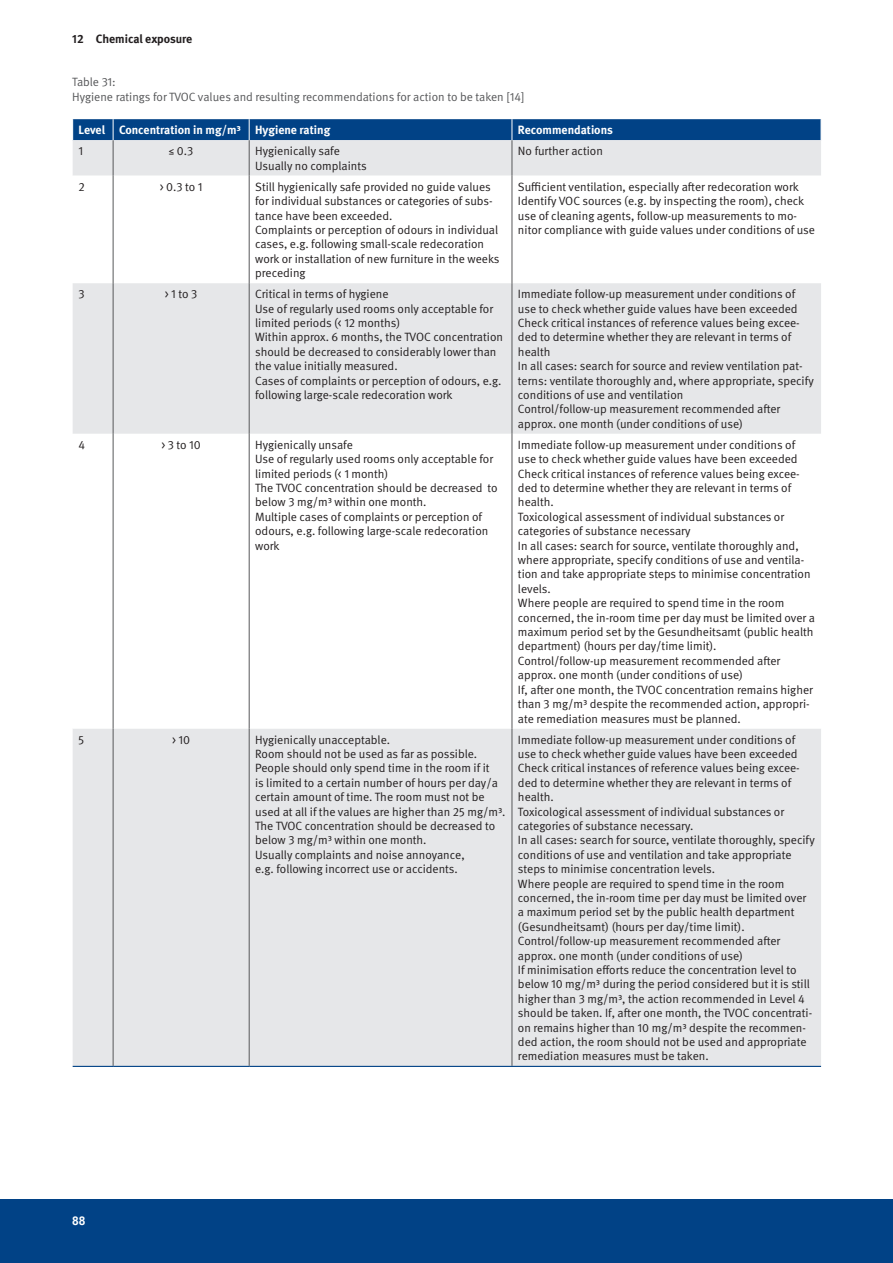
<style>
.page{position:relative;width:893px;height:1263px;background:#fff}
.page>*{position:absolute;margin:0;border:0;box-sizing:border-box;transform-origin:0 0}
.t1{font:12px/14.4px "DGUV Meta";color:#231f20}
.t2{font:12px/15px "DGUV Meta";color:#57585a}
.t3{font:700 12px "DGUV Meta";color:#fff}
.t4{font:700 12px "DGUV Meta";letter-spacing:-.005em;color:#231f20}
.t5{font:700 12px "Arial";color:#fff}
</style>
<div class="page">
<div style="left:0;top:1199px;width:893px;height:64px;background:#014286"></div>
<div style="left:73px;top:140px;width:748px;height:926px;background:#e6e7e9"></div>
<svg style="left:73px;top:176px;width:748px;height:552px"></svg>
<div style="left:72px;top:119px;width:749px;height:21px;background:#014286"></div>
<hr style="left:249px;top:140px;width:1px;height:36px;background:#57585a">
<hr style="left:512px;top:140px;width:1px;height:36px;background:#57585a">
<hr style="left:249px;top:176px;width:1px;height:107px;background:#57585a">
<hr style="left:512px;top:176px;width:1px;height:107px;background:#57585a">
<hr style="left:249px;top:283px;width:1px;height:151px;background:#57585a">
<hr style="left:512px;top:283px;width:1px;height:151px;background:#57585a">
<hr style="left:249px;top:434px;width:1px;height:294px;background:#57585a">
<hr style="left:512px;top:434px;width:1px;height:294px;background:#57585a">
<hr style="left:249px;top:728px;width:1px;height:338px;background:#57585a">
<hr style="left:512px;top:728px;width:1px;height:338px;background:#57585a">
<hr style="left:113px;top:140px;width:1px;height:36px;background:#57585a">
<hr style="left:113px;top:176px;width:1px;height:107px;background:#57585a">
<hr style="left:113px;top:283px;width:1px;height:151px;background:#57585a">
<hr style="left:113px;top:434px;width:1px;height:294px;background:#57585a">
<hr style="left:113px;top:728px;width:1px;height:338px;background:#57585a">
<hr style="left:73px;top:1066px;width:40px;height:1px;background:#014286">
<hr style="left:113px;top:1066px;width:136px;height:1px;background:#014286">
<hr style="left:249px;top:1066px;width:263px;height:1px;background:#014286">
<hr style="left:512px;top:1066px;width:309px;height:1px;background:#014286">
<p class="t4" style="left:72px;top:32px;width:121px">12 Chemical exposure</p>
<p class="t2" style="left:72px;top:75px;width:453px">Table 31:<br>Hygiene ratings for TVOC values and resulting recommendations for action to be taken [14]</p>
<p class="t3" style="left:79px;top:123px;width:253px">Level Concentration in mg/m³ Hygiene rating</p>
<p class="t3" style="left:518px;top:123px;width:97px">Recommendations</p>
<p class="t1" style="left:79px;top:144px;width:6px">1</p>
<p class="t1" style="left:169px;top:144px;width:26px">≤ 0.3</p>
<p class="t1" style="left:255px;top:144px;width:113px">Hygienically safe<br>Usually no complaints</p>
<p class="t1" style="left:518px;top:144px;width:87px">No further action</p>
<p class="t1" style="left:79px;top:180px;width:8px">2</p>
<p class="t1" style="left:160px;top:180px;width:44px">&gt; 0.3 to 1</p>
<p class="t1" style="left:255px;top:180px;width:246px">Still hygienically safe provided no guide values for individual substances or categories of subs&shy;tance have been exceeded.<br>Complaints or perception of odours in individual cases, e.g. following small-scale redecoration work or installation of new furniture in the weeks preceding</p>
<p class="t1" style="left:518px;top:180px;width:299px">Sufficient ventilation, especially after redecoration work Identify VOC sources (e.g. by inspecting the room), check use of cleaning agents, follow-up measurements to mo&shy;nitor compliance with guide values under conditions of use</p>
<p class="t1" style="left:79px;top:287px;width:8px">3</p>
<p class="t1" style="left:165px;top:287px;width:34px">&gt; 1 to 3</p>
<p class="t1" style="left:255px;top:287px;width:249px">Critical in terms of hygiene<br>Use of regularly used rooms only acceptable for limited periods (&lt; 12 months)<br>Within approx. 6 months, the TVOC concentration should be decreased to considerably lower than the value initially measured.<br>Cases of complaints or perception of odours, e.g. following large-scale redecoration work</p>
<p class="t1" style="left:518px;top:287px;width:297px">Immediate follow-up measurement under conditions of use to check whether guide values have been exceeded Check critical instances of reference values being excee&shy;ded to determine whether they are relevant in terms of health<br>In all cases: search for source and review ventilation pat&shy;terns: ventilate thoroughly and, where appropriate, specify conditions of use and ventilation<br>Control/follow-up measurement recommended after approx. one month (under conditions of use)</p>
<p class="t1" style="left:79px;top:438px;width:8px">4</p>
<p class="t1" style="left:161px;top:438px;width:41px">&gt; 3 to 10</p>
<p class="t1" style="left:255px;top:438px;width:244px">Hygienically unsafe<br>Use of regularly used rooms only acceptable for limited periods (&lt; 1 month)<br>The TVOC concentration should be decreased to below 3 mg/m³ within one month.<br>Multiple cases of complaints or perception of odours, e.g. following large-scale redecoration work</p>
<p class="t1" style="left:518px;top:438px;width:299px">Immediate follow-up measurement under conditions of use to check whether guide values have been exceeded Check critical instances of reference values being excee&shy;ded to determine whether they are relevant in terms of health.<br>Toxicological assessment of individual substances or categories of substance necessary<br>In all cases: search for source, ventilate thoroughly and, where appropriate, specify conditions of use and ventila&shy;tion and take appropriate steps to minimise concentration levels.<br>Where people are required to spend time in the room concerned, the in-room time per day must be limited over a maximum period set by the Gesundheitsamt (public health department) (hours per day/time limit).<br>Control/follow-up measurement recommended after approx. one month (under conditions of use)<br>If, after one month, the TVOC concentration remains higher than 3 mg/m³ despite the recommended action, appropri&shy;ate remediation measures must be planned.</p>
<p class="t1" style="left:79px;top:732px;width:7px">5</p>
<p class="t1" style="left:172px;top:732px;width:19px">&gt; 10</p>
<p class="t1" style="left:255px;top:732px;width:252px">Hygienically unacceptable.<br>Room should not be used as far as possible.<br>People should only spend time in the room if it<br>is limited to a certain number of hours per day/a certain amount of time. The room must not be used at all if the values are higher than 25 mg/m³.<br>The TVOC concentration should be decreased to below 3 mg/m³ within one month.<br>Usually complaints and noise annoyance,<br>e.g. following incorrect use or accidents.</p>
<p class="t1" style="left:518px;top:732px;width:298px">Immediate follow-up measurement under conditions of use to check whether guide values have been exceeded Check critical instances of reference values being excee&shy;ded to determine whether they are relevant in terms of health.<br>Toxicological assessment of individual substances or categories of substance necessary.<br>In all cases: search for source, ventilate thoroughly, specify conditions of use and ventilation and take appropriate steps to minimise concentration levels.<br>Where people are required to spend time in the room concerned, the in-room time per day must be limited over a maximum period set by the public health department (Gesundheitsamt) (hours per day/time limit).<br>Control/follow-up measurement recommended after approx. one month (under conditions of use)<br>If minimisation efforts reduce the concentration level to below 10 mg/m³ during the period considered but it is still higher than 3 mg/m³, the action recommended in Level 4 should be taken. If, after one month, the TVOC concentrati&shy;on remains higher than 10 mg/m³ despite the recommen&shy;ded action, the room should not be used and appropriate remediation measures must be taken.</p>
<p class="t5" style="left:72px;top:1212px;width:15px">88</p>
</div>
